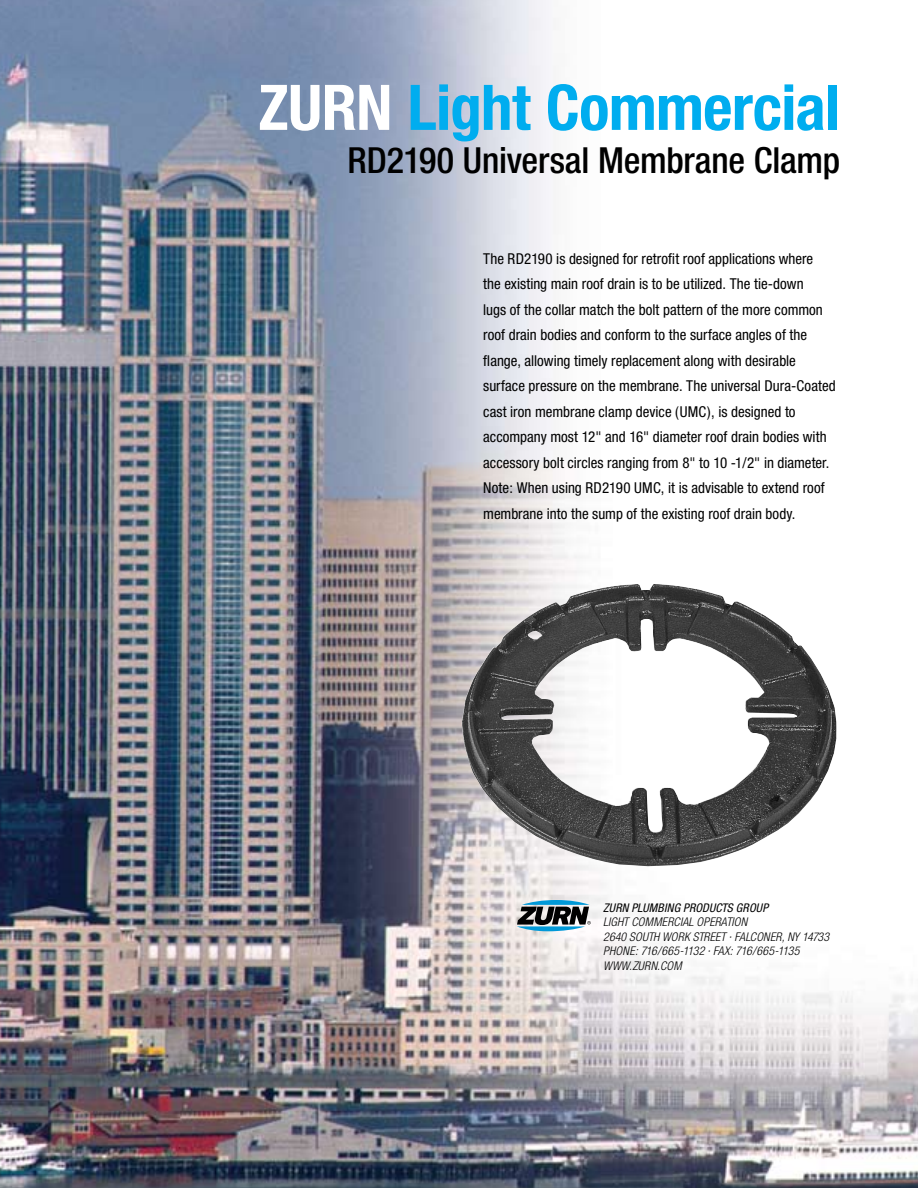
<style>
.page{position:relative;width:918px;height:1188px;background:#fff}
.page>*{position:absolute;margin:0;border:0;box-sizing:border-box;transform-origin:0 0}
.t1{font:700 condensed 63px "Helvetica Neue";letter-spacing:-.01em;color:#00adef}
.t2{font:500 condensed 36px "Helvetica Neue";letter-spacing:-.005em;color:#000}
.t3{font:condensed 15px/25.5px "Helvetica Neue";color:#000}
.t4{font:italic 300 condensed 12px/14.4px "Helvetica Neue";letter-spacing:.01em;color:#000}
.t5{font:italic condensed 12px "Helvetica Neue";letter-spacing:.015em;color:#000}
.s1{color:#fff}
</style>
<div class="page">
<img style="left:0;top:0;width:918px;height:1188px">
<img style="left:462px;top:584px;width:374px;height:282px">
<svg style="left:517px;top:900px;width:74px;height:31px;background:#627e8a"></svg>
<h1 class="t1" style="left:258px;top:69px;width:583px"><span class="s1">ZURN</span> Light Commercial</h1>
<h2 class="t2" style="left:347px;top:139px;width:494px">RD2190 Universal Membrane Clamp</h2>
<p class="t3" style="left:483px;top:246px;width:354px">The RD2190 is designed for retrofit roof applications where<br>the existing main roof drain is to be utilized. The tie-down<br>lugs of the collar match the bolt pattern of the more common roof drain bodies and conform to the surface angles of the flange, allowing timely replacement along with desirable surface pressure on the membrane. The universal Dura-Coated cast iron membrane clamp device (UMC), is designed to accompany most 12" and 16" diameter roof drain bodies with accessory bolt circles ranging from 8" to 10 -1/2" in diameter.<br>Note: When using RD2190 UMC, it is advisable to extend roof membrane into the sump of the existing roof drain body.</p>
<p class="t5" style="left:603px;top:901px;width:167px">ZURN PLUMBING PRODUCTS GROUP</p>
<p class="t4" style="left:603px;top:915px;width:228px">LIGHT COMMERCIAL OPERATION<br>2640 SOUTH WORK STREET · FALCONER, NY 14733<br>PHONE: 716/665-1132 · FAX: 716/665-1135<br>WWW.ZURN.COM</p>
</div>
